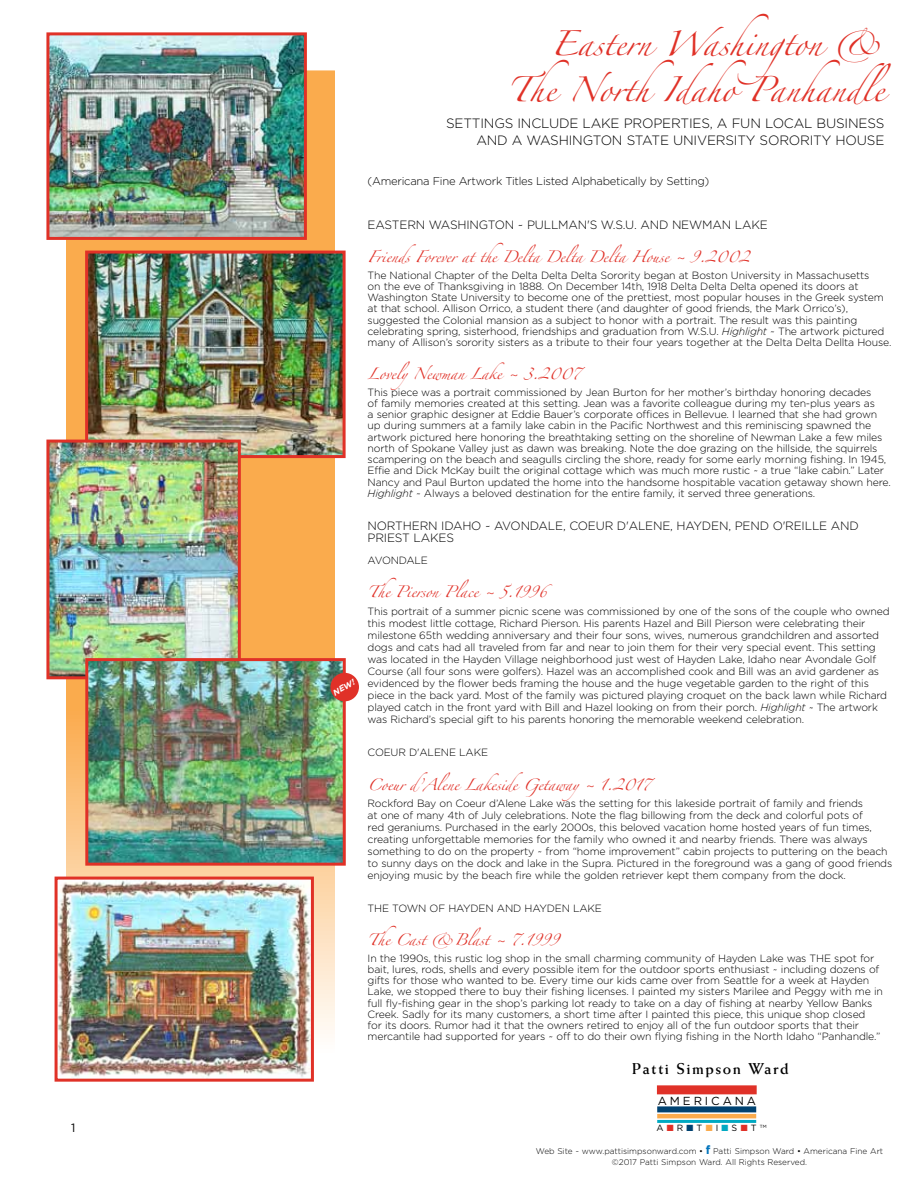
<style>
.page{position:relative;width:918px;height:1188px;background:#fff}
.page>*{position:absolute;margin:0;border:0;box-sizing:border-box;transform-origin:0 0}
.t1{font:22.5px/46.5px "Zapfino";color:#e03127;text-align:right}
.t2{font:700 15.75px "Weiss";letter-spacing:.1em;color:#000}
.t3{font:300 13.5px/16.5px "Gotham";letter-spacing:-.015em;color:#000;text-align:right}
.t4{font:300 12px "Gotham";letter-spacing:-.015em;color:#000}
.t5{font:12px "Gotham";color:#000}
.t6{font:11.7px "Gotham";letter-spacing:.25em;color:#000}
.t7{font:300 11.25px "Gotham";letter-spacing:-.025em;color:#000}
.t8{font:300 10.5px/11.2px "Gotham";letter-spacing:-.015em;color:#000}
.t9{font:10.5px "Zapfino";letter-spacing:-.015em;color:#e03128}
.t10{font:10.5px "Zapfino";letter-spacing:-.015em;color:#e03127}
.t11{font:9px "Gotham";color:#000}
.t12{font:300 8.25px/10.5px "Gotham";color:#000;text-align:center}
.t13{font:italic 700 8.25px "Gotham";color:#fff}
.s1{color:#e03128}
.s2{font-style:italic}
.s3{color:#004271}
.s4{color:#faab4d}
.s5{color:#00a9c2}
.s6{font-weight:700;font-size:12px;color:#0073bb}
</style>
<div class="page">
<svg style="left:69px;top:73px;width:263px;height:961px;background:#fab35f"></svg>
<div style="left:657px;top:1085px;width:100px;height:9px;background:#e03128"></div>
<div style="left:657px;top:1106px;width:99px;height:6px;background:#004271"></div>
<hr style="left:657px;top:1114px;width:99px;height:4px;background:#faab4d">
<hr style="left:657px;top:1120px;width:99px;height:3px;background:#00a9c2">
<img style="left:59px;top:881px;width:251px;height:197px">
<div style="left:55px;top:877px;width:259px;height:205px;border:3px solid #e03127"></div>
<img style="left:89px;top:255px;width:253px;height:199px">
<div style="left:85px;top:251px;width:261px;height:207px;border:3px solid #e03127"></div>
<img style="left:50px;top:36px;width:253px;height:200px">
<div style="left:46px;top:32px;width:261px;height:208px;border:3px solid #e03127"></div>
<img style="left:50px;top:444px;width:187px;height:231px">
<div style="left:46px;top:440px;width:195px;height:239px;border:3px solid #e03127"></div>
<img style="left:89px;top:662px;width:253px;height:200px">
<div style="left:85px;top:658px;width:261px;height:208px;border:3px solid #e03127"></div>
<div style="left:330px;top:673px;width:29px;height:28px;background:#e03128;border-radius:50%"></div>
<p class="t5" style="left:71px;top:1121px;width:6px">1</p>
<h1 class="t1" style="left:507px;top:24px;width:385px"><span class="s1">Eastern</span> Washington &amp;<br>The NorthIdaho Panhandle</h1>
<p class="t3" style="left:446px;top:115px;width:440px">SETTINGS INCLUDE LAKE PROPERTIES, A FUN LOCAL BUSINESS<br>AND A WASHINGTON STATE UNIVERSITY SORORITY HOUSE</p>
<p class="t13" style="left:331px;top:689px;width:25px;rotate:-30deg">NEW!</p>
<p class="t7" style="left:368px;top:175px;width:343px">(Americana Fine Artwork Titles Listed Alphabetically by Setting)</p>
<p class="t4" style="left:368px;top:218px;width:9px">eastern</p>
<p class="t4" style="left:429px;top:218px;width:10px">washington</p>
<p class="t4" style="left:518px;top:218px;width:251px">~ PULLMAN'S W.S.U. AND NEWMAN LAKE</p>
<p class="t9" style="left:368px;top:252px;width:384px">Friends Forever at the Delta Delta Delta House ~ 9.2002</p>
<p class="t8" style="left:368px;top:269px;width:525px">The National Chapter of the Delta Delta Delta Sorority began at Boston University in Massachusetts<br>on the eve of Thanksgiving in 1888. On December 14th, 1918 Delta Delta Delta opened its doors at Washington State University to become one of the prettiest, most popular houses in the Greek system at that school. Allison Orrico, a student there (and daughter of good friends, the Mark Orrico’s), suggested the Colonial mansion as a subject to honor with a portrait. The result was this painting celebrating spring, sisterhood, friendships and graduation from W.S.U. <span class="s2">Highlight</span> ~ The artwork pictured many of Allison’s sorority sisters as a tribute to their four years together at the Delta Delta Dellta House.</p>
<p class="t9" style="left:368px;top:369px;width:215px">LovelyNewman Lake ~ 3.2007</p>
<p class="t8" style="left:368px;top:386px;width:525px">This piece was a portrait commissioned by Jean Burton for her mother’s birthday honoring decades<br>of family memories created at this setting. Jean was a favorite colleague during my ten-plus years as<br>a senior graphic designer at Eddie Bauer’s corporate offices in Bellevue. I learned that she had grown up during summers at a family lake cabin in the Pacific Northwest and this reminiscing spawned the artwork pictured here honoring the breathtaking setting on the shoreline of Newman Lake a few miles north of Spokane Valley just as dawn was breaking. Note the doe grazing on the hillside, the squirrels scampering on the beach and seagulls circling the shore, ready for some early morning fishing. In 1945, Effie and Dick McKay built the original cottage which was much more rustic ~ a true “lake cabin.” Later Nancy and Paul Burton updated the home into the handsome hospitable vacation getaway shown here.<br><span class="s2">Highlight</span> ~ Always a beloved destination for the entire family, it served three generations.</p>
<p class="t4" style="left:368px;top:520px;width:212px">NORTHERN IDAHO ~ AVONDALE, coeur</p>
<p class="t4" style="left:617px;top:520px;width:30px">d'Alene</p>
<p class="t4" style="left:670px;top:520px;width:82px">, hAYDEN, Pend</p>
<p class="t4" style="left:773px;top:520px;width:21px">o'reille</p>
<p class="t4" style="left:831px;top:520px;width:29px">AND</p>
<p class="t4" style="left:368px;top:531px;width:88px">PRIEST LAKES</p>
<p class="t8" style="left:368px;top:554px;width:9px">avondale</p>
<p class="t9" style="left:368px;top:588px;width:181px">The Pierson Place ~ 5.1996</p>
<p class="t8" style="left:368px;top:605px;width:524px;line-height:12px">This portrait of a summer picnic scene was commissioned by one of the sons of the couple who owned this modest little cottage, Richard Pierson. His parents Hazel and Bill Pierson were celebrating their milestone 65th wedding anniversary and their four sons, wives, numerous grandchildren and assorted dogs and cats had all traveled from far and near to join them for their very special event. This setting was located in the Hayden Village neighborhood just west of Hayden Lake, Idaho near Avondale Golf Course (all four sons were golfers). Hazel was an accomplished cook and Bill was an avid gardener as evidenced by the flower beds framing the house and the huge vegetable garden to the right of this piece in the back yard. Most of the family was pictured playing croquet on the back lawn while Richard played catch in the front yard with Bill and Hazel looking on from their porch. <span class="s2">Highlight ~</span> The artwork was Richard’s special gift to his parents honoring the memorable weekend celebration.</p>
<p class="t8" style="left:368px;top:747px;width:122px">COEUR D'ALENE LAKE</p>
<p class="t9" style="left:368px;top:780px;width:285px">Coeur d’Alene Lakeside Getaway~ 1.2017</p>
<p class="t8" style="left:368px;top:798px;width:526px;line-height:12px">Rockford Bay on Coeur d’Alene Lake was the setting for this lakeside portrait of family and friends<br>at one of many 4th of July celebrations. Note the flag billowing from the deck and colorful pots of<br>red geraniums. Purchased in the early 2000s, this beloved vacation home hosted years of fun times, creating unforgettable memories for the family who owned it and nearby friends. There was always something to do on the property ~ from “home improvement” cabin projects to puttering on the beach to sunny days on the dock and lake in the Supra. Pictured in the foreground was a gang of good friends enjoying music by the beach fire while the golden retriever kept them company from the dock.</p>
<p class="t8" style="left:368px;top:903px;width:8px">the</p>
<p class="t8" style="left:392px;top:903px;width:10px">town</p>
<p class="t8" style="left:430px;top:903px;width:28px">of hayden</p>
<p class="t8" style="left:497px;top:903px;width:9px">and</p>
<p class="t8" style="left:525px;top:903px;width:9px">hayden</p>
<p class="t8" style="left:573px;top:903px;width:8px">lake</p>
<p class="t10" style="left:368px;top:935px;width:193px">The Cast &amp;Blast ~ 7.1999</p>
<p class="t8" style="left:368px;top:952px;width:517px">In the 1990s, this rustic log shop in the small charming community of Hayden Lake was THE spot for bait, lures, rods, shells and every possible item for the outdoor sports enthusiast ~ including dozens of gifts for those who wanted to be. Every time our kids came over from Seattle for a week at Hayden Lake, we stopped there to buy their fishing licenses. I painted my sisters Marilee and Peggy with me in full fly-fishing gear in the shop’s parking lot ready to take on a day of fishing at nearby Yellow Banks Creek. Sadly for its many customers, a short time after I painted this piece, this unique shop closed<br>for its doors. Rumor had it that the owners retired to enjoy all of the fun outdoor sports that their mercantile had supported for years ~ off to do their own flying fishing in the North Idaho “Panhandle.”</p>
<h2 class="t2" style="left:632px;top:1060px;width:158px">Patti Simpson Ward</h2>
<p class="t6" style="left:658px;top:1094px;width:100px">AMERICANA</p>
<p class="t11" style="left:656px;top:1123px;width:112px">A <span class="s1">■</span> R <span class="s3">■</span>T <span class="s4">■</span>I <span class="s5">■</span>S <span class="s1">■</span> T <sup>TM</sup></p>
<p class="t12" style="left:536px;top:1146px;width:349px">Web Site ~ www.pattisimpsonward.com • <span class="s6">f</span> Patti Simpson Ward • Americana Fine Art ©2017 Patti Simpson Ward. All Rights Reserved.</p>
</div>
